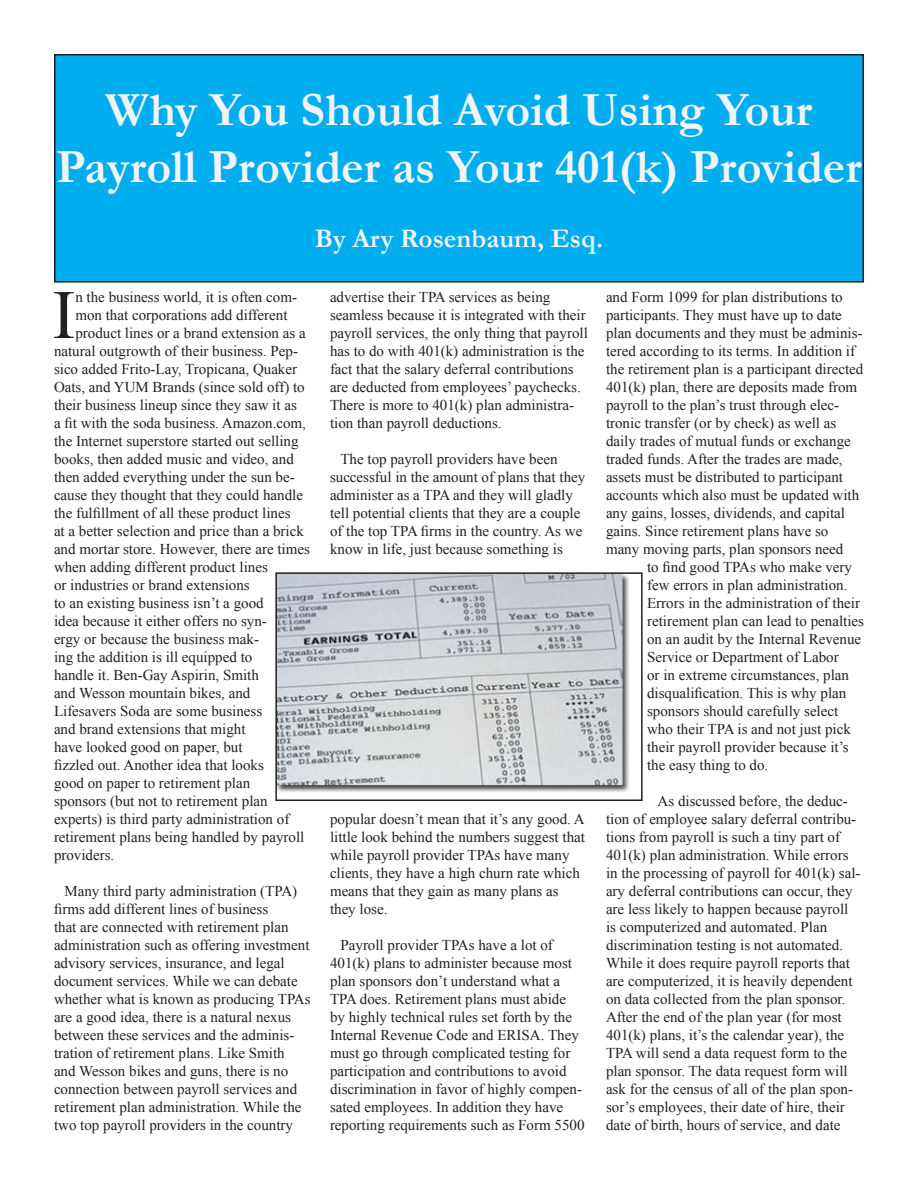
<style>
.page{position:relative;width:918px;height:1188px;background:#fff}
.page>*{position:absolute;margin:0;border:0;box-sizing:border-box;transform-origin:0 0}
.t1{font:69.3px "Times New Roman";color:#231f20}
.t2{font:700 48px/57.6px "Garamond";color:#f2f3f4;text-align:center}
.t3{font:700 27px "Garamond";color:#f2f3f4}
.t4{font:15px/18px "Times New Roman";color:#231f20}
</style>
<div class="page">
<div style="left:55px;top:55px;width:808px;height:227px;background:#00aeef"></div>
<div style="left:54px;top:54px;width:810px;height:229px;border:2px solid #231f20"></div>
<img style="left:278px;top:575px;width:352px;height:217px">
<div style="left:275px;top:572px;width:368px;height:229px;border:2px solid #231f20"></div>
<p class="t2" style="left:56px;top:81px;width:807px">Why You Should Avoid Using Your<br>Payroll Provider as Your 401(k) Provider</p>
<p class="t3" style="left:315px;top:220px;width:290px">By Ary Rosenbaum, Esq.</p>
<p class="t1" style="left:52px;top:268px;width:25px">I</p>
<p class="t4" style="left:75px;top:288px;width:223px">n the business world, it is often com-</p>
<p class="t4" style="left:330px;top:288px;width:259px">advertise their TPA services as being seamless because it is integrated with their payroll services, the only thing that payroll has to do with 401(k) administration is the fact that the salary deferral contributions are deducted from employees’ paychecks.<br>There is more to 401(k) plan administra&shy;tion than payroll deductions.</p>
<p class="t4" style="left:330px;top:450px;width:257px;text-indent:10px">The top payroll providers have been successful in the amount of plans that they administer as a TPA and they will gladly tell potential clients that they are a couple of the top TPA firms in the country. As we know in life, just because something is</p>
<p class="t4" style="left:606px;top:288px;width:238px">and Form 1099 for plan distributions to</p>
<p class="t4" style="left:606px;top:306px;width:237px">participants. They must have up to date</p>
<p class="t4" style="left:606px;top:324px;width:258px">plan documents and they must be adminis-</p>
<p class="t4" style="left:606px;top:342px;width:251px">tered according to its terms. In addition if</p>
<p class="t4" style="left:606px;top:360px;width:259px">the retirement plan is a participant directed</p>
<p class="t4" style="left:606px;top:378px;width:253px">401(k) plan, there are deposits made from</p>
<p class="t4" style="left:606px;top:396px;width:235px">payroll to the plan’s trust through elec-</p>
<p class="t4" style="left:606px;top:414px;width:232px">tronic transfer (or by check) as well as</p>
<p class="t4" style="left:606px;top:432px;width:246px">daily trades of mutual funds or exchange</p>
<p class="t4" style="left:606px;top:450px;width:238px">traded funds. After the trades are made,</p>
<p class="t4" style="left:606px;top:468px;width:239px">assets must be distributed to participant</p>
<p class="t4" style="left:606px;top:486px;width:255px">accounts which also must be updated with</p>
<p class="t4" style="left:606px;top:504px;width:241px">any gains, losses, dividends, and capital</p>
<p class="t4" style="left:606px;top:522px;width:224px">gains. Since retirement plans have so</p>
<p class="t4" style="left:606px;top:540px;width:239px">many moving parts, plan sponsors need</p>
<p class="t4" style="left:647px;top:558px;width:207px">to find good TPAs who make very</p>
<p class="t4" style="left:647px;top:576px;width:202px">few errors in plan administration.</p>
<p class="t4" style="left:647px;top:594px;width:214px">Errors in the administration of their</p>
<p class="t4" style="left:647px;top:612px;width:218px">retirement plan can lead to penalties</p>
<p class="t4" style="left:647px;top:630px;width:216px">on an audit by the Internal Revenue</p>
<p class="t4" style="left:647px;top:648px;width:193px">Service or Department of Labor</p>
<p class="t4" style="left:647px;top:666px;width:204px">or in extreme circumstances, plan</p>
<p class="t4" style="left:647px;top:684px;width:201px">disqualification. This is why plan</p>
<p class="t4" style="left:647px;top:702px;width:193px">sponsors should carefully select</p>
<p class="t4" style="left:647px;top:720px;width:205px">who their TPA is and not just pick</p>
<p class="t4" style="left:647px;top:738px;width:203px">their payroll provider because it’s</p>
<p class="t4" style="left:647px;top:756px;width:123px">the easy thing to do.</p>
<p class="t4" style="left:606px;top:792px;width:256px;text-indent:52px">As discussed before, the deduc&shy;tion of employee salary deferral contribu&shy;tions from payroll is such a tiny part of 401(k) plan administration. While errors in the processing of payroll for 401(k) sal&shy;ary deferral contributions can occur, they are less likely to happen because payroll is computerized and automated. Plan discrimination testing is not automated.<br>While it does require payroll reports that are computerized, it is heavily dependent on data collected from the plan sponsor.<br>After the end of the plan year (for most 401(k) plans, it’s the calendar year), the TPA will send a data request form to the plan sponsor. The data request form will ask for the census of all of the plan spon&shy;sor’s employees, their date of hire, their date of birth, hours of service, and date</p>
<p class="t4" style="left:75px;top:306px;width:214px">mon that corporations add different</p>
<p class="t4" style="left:75px;top:324px;width:232px">product lines or a brand extension as a</p>
<p class="t4" style="left:54px;top:342px;width:246px">natural outgrowth of their business. Pep-</p>
<p class="t4" style="left:54px;top:360px;width:245px">sico added Frito-Lay, Tropicana, Quaker</p>
<p class="t4" style="left:54px;top:378px;width:252px">Oats, and YUM Brands (since sold off) to</p>
<p class="t4" style="left:54px;top:396px;width:244px">their business lineup since they saw it as</p>
<p class="t4" style="left:54px;top:414px;width:254px">a fit with the soda business. Amazon.com,</p>
<p class="t4" style="left:54px;top:432px;width:246px">the Internet superstore started out selling</p>
<p class="t4" style="left:54px;top:450px;width:241px">books, then added music and video, and</p>
<p class="t4" style="left:54px;top:468px;width:242px">then added everything under the sun be-</p>
<p class="t4" style="left:54px;top:486px;width:251px">cause they thought that they could handle</p>
<p class="t4" style="left:54px;top:504px;width:238px">the fulfillment of all these product lines</p>
<p class="t4" style="left:54px;top:522px;width:251px">at a better selection and price than a brick</p>
<p class="t4" style="left:54px;top:540px;width:257px">and mortar store. However, there are times</p>
<p class="t4" style="left:54px;top:558px;width:215px">when adding different product lines</p>
<p class="t4" style="left:54px;top:576px;width:197px">or industries or brand extensions</p>
<p class="t4" style="left:54px;top:594px;width:211px">to an existing business isn’t a good</p>
<p class="t4" style="left:54px;top:612px;width:214px">idea because it either offers no syn-</p>
<p class="t4" style="left:54px;top:630px;width:207px">ergy or because the business mak-</p>
<p class="t4" style="left:54px;top:648px;width:200px">ing the addition is ill equipped to</p>
<p class="t4" style="left:54px;top:666px;width:206px">handle it. Ben-Gay Aspirin, Smith</p>
<p class="t4" style="left:54px;top:684px;width:198px">and Wesson mountain bikes, and</p>
<p class="t4" style="left:54px;top:702px;width:210px">Lifesavers Soda are some business</p>
<p class="t4" style="left:54px;top:720px;width:193px">and brand extensions that might</p>
<p class="t4" style="left:54px;top:738px;width:190px">have looked good on paper, but</p>
<p class="t4" style="left:54px;top:756px;width:211px">fizzled out. Another idea that looks</p>
<p class="t4" style="left:54px;top:774px;width:198px">good on paper to retirement plan</p>
<p class="t4" style="left:54px;top:792px;width:215px">sponsors (but not to retirement plan</p>
<p class="t4" style="left:54px;top:810px;width:237px">experts) is third party administration of</p>
<p class="t4" style="left:54px;top:828px;width:252px">retirement plans being handled by payroll</p>
<p class="t4" style="left:54px;top:846px;width:62px">providers.</p>
<p class="t4" style="left:54px;top:882px;width:258px;text-indent:10px">Many third party administration (TPA) firms add different lines of business<br>that are connected with retirement plan administration such as offering investment advisory services, insurance, and legal document services. While we can debate whether what is known as producing TPAs are a good idea, there is a natural nexus between these services and the adminis&shy;tration of retirement plans. Like Smith<br>and Wesson bikes and guns, there is no connection between payroll services and retirement plan administration. While the two top payroll providers in the country</p>
<p class="t4" style="left:330px;top:810px;width:257px">popular doesn’t mean that it’s any good. A little look behind the numbers suggest that while payroll provider TPAs have many clients, they have a high churn rate which means that they gain as many plans as they lose.</p>
<p class="t4" style="left:330px;top:936px;width:256px;text-indent:10px">Payroll provider TPAs have a lot of 401(k) plans to administer because most plan sponsors don’t understand what a TPA does. Retirement plans must abide by highly technical rules set forth by the Internal Revenue Code and ERISA. They must go through complicated testing for participation and contributions to avoid discrimination in favor of highly compen&shy;sated employees. In addition they have reporting requirements such as Form 5500</p>
</div>
